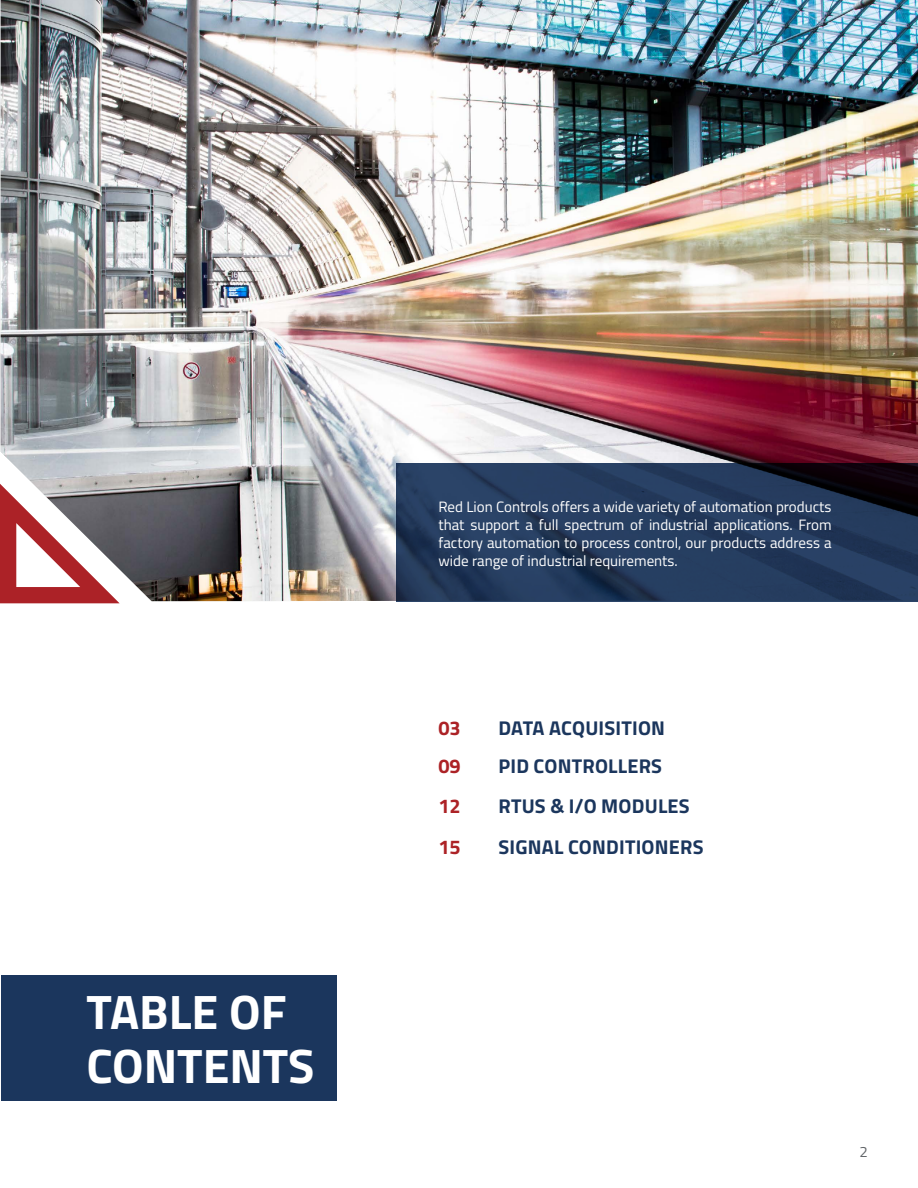
<style>
.page{position:relative;width:918px;height:1188px;background:#fff}
.page>*{position:absolute;margin:0;border:0;box-sizing:border-box;transform-origin:0 0}
.t1{font:700 48.45px/54px "Titillium Web";color:#fff}
.t2{font:700 19.95px "Titillium Web";letter-spacing:.01em;color:#1b365d}
.t3{font:700 19.95px "Titillium Web";color:#ac2226}
.t4{font:15px/18px "Titillium Web";color:#fff;text-align:justify}
.t5{font:15px "Titillium Web";color:#63666a}
</style>
<div class="page">
<svg style="left:0;top:484px;width:119px;height:119px"></svg>
<img style="left:1px;top:0;width:917px;height:601px">
<svg style="left:397px;top:463px;width:521px;height:138px;background:#223757"></svg>
<div style="left:1px;top:975px;width:336px;height:126px;background:#1b365d"></div>
<h1 class="t1" style="left:86px;top:983px;width:230px">TABLE OF<br>CONTENTS</h1>
<p class="t4" style="left:438px;top:497px;width:395px">Red Lion Controls offers a wide variety of automation products that support a full spectrum of industrial applications. From factory automation to process control, our products address a wide range of industrial requirements.</p>
<h2 class="t3" style="left:438px;top:713px;width:24px">03</h2>
<h2 class="t2" style="left:498px;top:713px;width:168px">DATA ACQUISITION</h2>
<h2 class="t3" style="left:438px;top:750px;width:24px">09</h2>
<h2 class="t2" style="left:498px;top:750px;width:165px">PID CONTROLLERS</h2>
<h2 class="t3" style="left:438px;top:791px;width:24px">12</h2>
<h2 class="t2" style="left:498px;top:791px;width:193px">RTUS &amp; I/O MODULES</h2>
<h2 class="t3" style="left:438px;top:831px;width:24px">15</h2>
<h2 class="t2" style="left:498px;top:831px;width:207px">SIGNAL CONDITIONERS</h2>
<p class="t5" style="left:859px;top:1141px;width:10px">2</p>
</div>
